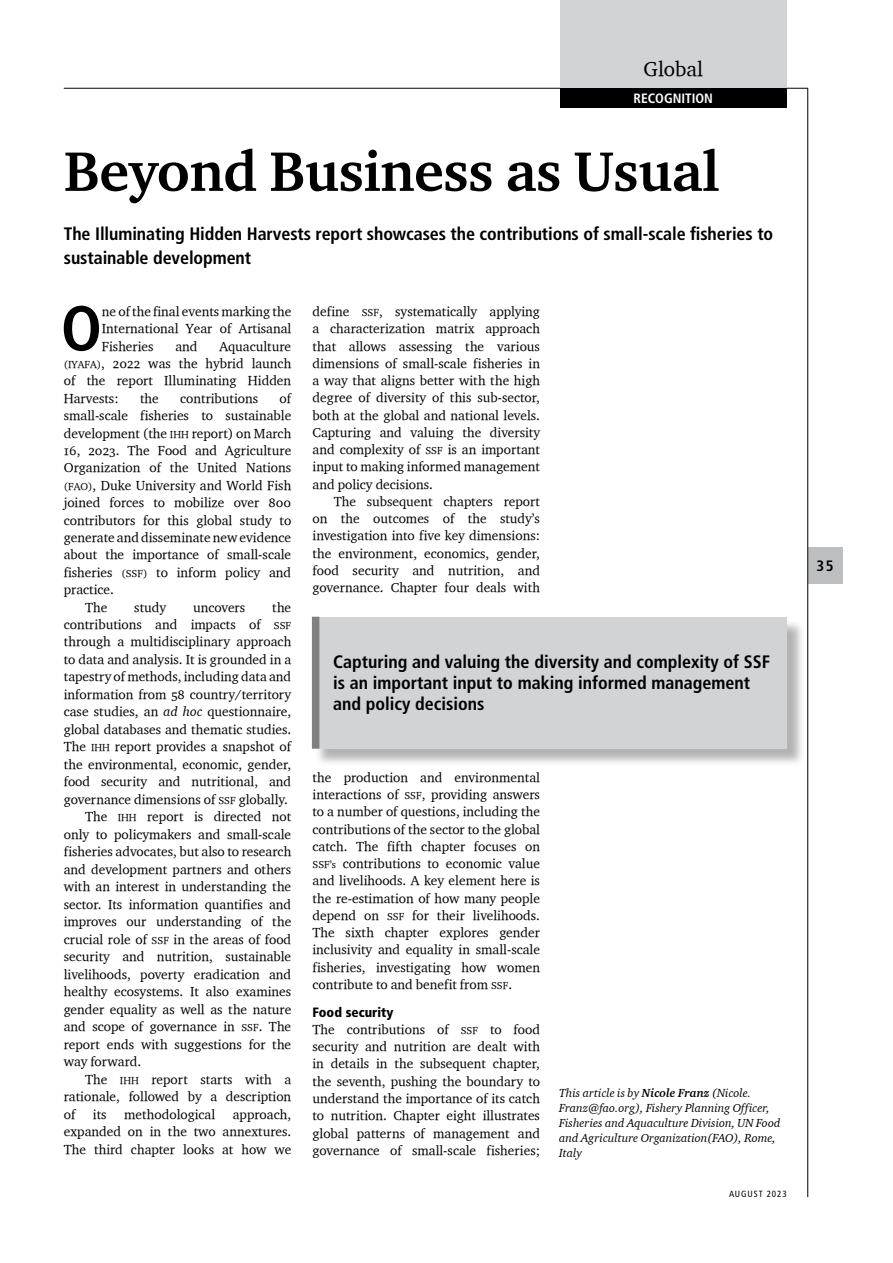
<style>
.page{position:relative;width:893px;height:1263px;background:#fff}
.page>*{position:absolute;margin:0;border:0;box-sizing:border-box;transform-origin:0 0}
.t1{font:700 condensed 63.3px "Frutiger LT Std";color:#000}
.t2{font:57px "Charter Bd OSITCTT Bold";letter-spacing:-.01em;color:#000}
.t3{font:21px "Charter OSITCTT";color:#000}
.t4{font:700 condensed 18px/21px "Frutiger LT Std";letter-spacing:-.005em;color:#000}
.t5{font:700 condensed 15px "Frutiger LT Std";color:#000}
.t6{font:13.5px/17.2px "Charter OSITCTT";color:#000;text-align:justify}
.t7{font:900 condensed 13.5px "Frutiger LT Std";color:#000}
.t8{font:700 condensed 13.5px "Frutiger LT Std";color:#fff}
.t9{font:12px/15px "Charter OSITCTT Italic";color:#000}
.t10{font:condensed 9px "Frutiger LT Std";letter-spacing:.1em;color:#000}
.s1{font-size:10.5px}
.s2{font-family:"Charter OSITCTT Italic"}
.s3{font-family:"Charter Bd OSITCTT Bold";font-style:italic}
</style>
<div class="page">
<div style="left:808px;top:547px;width:34px;height:36px;background:#bcbec0"></div>
<hr style="left:807px;top:88px;width:1px;height:1109px;background:#000">
<hr style="left:64px;top:88px;width:744px;height:1px;background:#000">
<div style="left:560px;top:88px;width:227px;height:20px;background:#000"></div>
<div style="left:560px;top:0;width:227px;height:88px;background:#d1d3d4"></div>
<div style="left:314px;top:619px;width:492px;height:148px;background:#000;opacity:.3"></div>
<div style="left:312px;top:617px;width:475px;height:131px;background:#d1d3d4"></div>
<div style="left:312px;top:617px;width:7px;height:131px;background:#808080"></div>
<h3 class="t3" style="left:643px;top:55px;width:61px">Global</h3>
<p class="t8" style="left:633px;top:90px;width:81px">Recognition</p>
<h2 class="t2" style="left:64px;top:136px;width:657px">Beyond Business as Usual</h2>
<h3 class="t4" style="left:64px;top:222px;width:711px;line-height:24px">The Illuminating Hidden Harvests report showcases the contributions of small-scale fisheries to sustainable development</h3>
<h1 class="t1" style="left:61px;top:291px;width:37px">O</h1>
<p class="t6" style="left:102px;top:302px;width:191px">ne of the final events marking the International Year of Artisanal Fisheries</p>
<p class="t6" style="left:64px;top:337px;width:229px;text-indent:156px">Aquaculture <span class="s1">(IYAFA)</span>, 2022 was the hybrid launch of the report Illuminating Hidden Harvests:</p>
<p class="t6" style="left:175px;top:337px;width:24px">and</p>
<p class="t6" style="left:140px;top:389px;width:20px">the</p>
<p class="t6" style="left:180px;top:389px;width:79px">contributions</p>
<p class="t6" style="left:280px;top:389px;width:13px">of</p>
<p class="t6" style="left:64px;top:407px;width:229px">small-scale fisheries to sustainable</p>
<p class="t6" style="left:64px;top:424px;width:229px">development (the <span class="s1">IHH</span> report) on March</p>
<p class="t6" style="left:64px;top:441px;width:229px">16, 2023. The Food and Agriculture</p>
<p class="t6" style="left:64px;top:459px;width:229px">Organization of the United Nations</p>
<p class="t6" style="left:64px;top:476px;width:229px"><span class="s1">(FAO)</span>, Duke University and World Fish</p>
<p class="t6" style="left:64px;top:494px;width:229px">joined forces to mobilize over 800</p>
<p class="t6" style="left:64px;top:511px;width:229px">contributors for this global study to</p>
<p class="t6" style="left:64px;top:528px;width:229px">generate and disseminate new evidence</p>
<p class="t6" style="left:64px;top:546px;width:229px">about the importance of small-scale</p>
<p class="t6" style="left:64px;top:563px;width:229px">fisheries <span class="s1">(SSF)</span> to inform policy and</p>
<p class="t6" style="left:64px;top:581px;width:52px">practice.</p>
<p class="t6" style="left:85px;top:598px;width:24px">The</p>
<p class="t6" style="left:134px;top:598px;width:33px">study</p>
<p class="t6" style="left:193px;top:598px;width:54px">uncovers</p>
<p class="t6" style="left:272px;top:598px;width:20px">the</p>
<p class="t6" style="left:64px;top:615px;width:229px">contributions and impacts of <span class="s1">SSF</span></p>
<p class="t6" style="left:64px;top:633px;width:229px">through a multidisciplinary approach</p>
<p class="t6" style="left:64px;top:650px;width:229px">to data and analysis. It is grounded in a</p>
<p class="t6" style="left:64px;top:668px;width:229px">tapestry of methods, including data and</p>
<p class="t6" style="left:64px;top:685px;width:229px">information from 58 country/territory</p>
<p class="t6" style="left:64px;top:703px;width:229px">case studies, an <span class="s2">ad hoc</span> questionnaire,</p>
<p class="t6" style="left:64px;top:720px;width:229px">global databases and thematic studies.</p>
<p class="t6" style="left:64px;top:738px;width:229px">The <span class="s1">IHH</span> report provides a snapshot of</p>
<p class="t6" style="left:64px;top:755px;width:229px">the environmental, economic, gender,</p>
<p class="t6" style="left:64px;top:773px;width:229px">food security and nutritional, and</p>
<p class="t6" style="left:64px;top:790px;width:226px">governance dimensions of <span class="s1">SSF</span> globally.</p>
<p class="t6" style="left:85px;top:808px;width:208px">The <span class="s1">IHH</span> report is directed not</p>
<p class="t6" style="left:64px;top:825px;width:229px">only to policymakers and small-scale</p>
<p class="t6" style="left:64px;top:843px;width:229px">fisheries advocates, but also to research</p>
<p class="t6" style="left:64px;top:860px;width:229px">and development partners and others</p>
<p class="t6" style="left:64px;top:878px;width:229px">with an interest in understanding the</p>
<p class="t6" style="left:64px;top:895px;width:229px">sector. Its information quantifies and</p>
<p class="t6" style="left:64px;top:913px;width:229px">improves our understanding of the</p>
<p class="t6" style="left:64px;top:930px;width:229px">crucial role of <span class="s1">SSF</span> in the areas of food</p>
<p class="t6" style="left:64px;top:948px;width:229px">security and nutrition, sustainable</p>
<p class="t6" style="left:64px;top:965px;width:229px">livelihoods, poverty eradication and</p>
<p class="t6" style="left:64px;top:983px;width:229px">healthy ecosystems. It also examines</p>
<p class="t6" style="left:64px;top:1000px;width:229px">gender equality as well as the nature</p>
<p class="t6" style="left:64px;top:1018px;width:229px">and scope of governance in <span class="s1">SSF</span>. The</p>
<p class="t6" style="left:64px;top:1035px;width:229px">report ends with suggestions for the</p>
<p class="t6" style="left:64px;top:1053px;width:79px">way forward.</p>
<p class="t6" style="left:85px;top:1070px;width:208px">The <span class="s1">IHH</span> report starts with a</p>
<p class="t6" style="left:64px;top:1088px;width:229px">rationale, followed by a description</p>
<p class="t6" style="left:64px;top:1105px;width:13px">of</p>
<p class="t6" style="left:93px;top:1105px;width:15px">its</p>
<p class="t6" style="left:124px;top:1105px;width:92px">methodological</p>
<p class="t6" style="left:64px;top:1105px;width:229px;text-indent:169px">approach, expanded on in the two annextures.<br>The third chapter looks at how we</p>
<p class="t6" style="left:313px;top:302px;width:229px">define <span class="s1">SSF</span>, systematically applying a characterization matrix approach that allows assessing the various dimensions of small-scale fisheries in a way that aligns better with the high degree of diversity of this sub-sector, both at the global and national levels.<br>Capturing and valuing the diversity and complexity of <span class="s1">SSF</span> is an important input to making informed management and policy decisions.</p>
<p class="t6" style="left:313px;top:492px;width:229px;text-indent:21px">The subsequent chapters report on the outcomes of the study’s investigation into five key dimensions: the environment, economics, gender, food security and nutrition, and governance. Chapter four deals with</p>
<h3 class="t4" style="left:333px;top:652px;width:439px">Capturing and valuing the diversity and complexity of SSF is an important input to making informed management and policy decisions</h3>
<p class="t6" style="left:313px;top:768px;width:229px">the production and environmental interactions of <span class="s1">SSF</span>, providing answers to a number of questions, including the contributions of the sector to the global catch. The fifth chapter focuses on <span class="s1">SSF’s</span> contributions to economic value and livelihoods. A key element here is the re-estimation of how many people depend on <span class="s1">SSF</span> for their livelihoods.<br>The sixth chapter explores gender inclusivity and equality in small-scale fisheries, investigating how women contribute to and benefit from <span class="s1">SSF</span>.</p>
<p class="t7" style="left:313px;top:1004px;width:82px">Food security</p>
<p class="t6" style="left:313px;top:1020px;width:229px">The contributions of <span class="s1">SSF</span> to food security and nutrition are dealt with in details in the subsequent chapter, the seventh, pushing the boundary to understand the importance of its catch to nutrition. Chapter eight illustrates global patterns of management and governance of small-scale fisheries;</p>
<p class="t9" style="left:559px;top:1085px;width:223px">This article is by <span class="s3">Nicole Franz</span> (Nicole.<br>Franz@fao.org), Fishery Planning Officer, Fisheries and Aquaculture Division, UN Food and Agriculture Organization(FAO), Rome, Italy</p>
<p class="t10" style="left:729px;top:1189px;width:59px">AUGUST 2023</p>
<p class="t5" style="left:817px;top:557px;width:19px">35</p>
</div>
